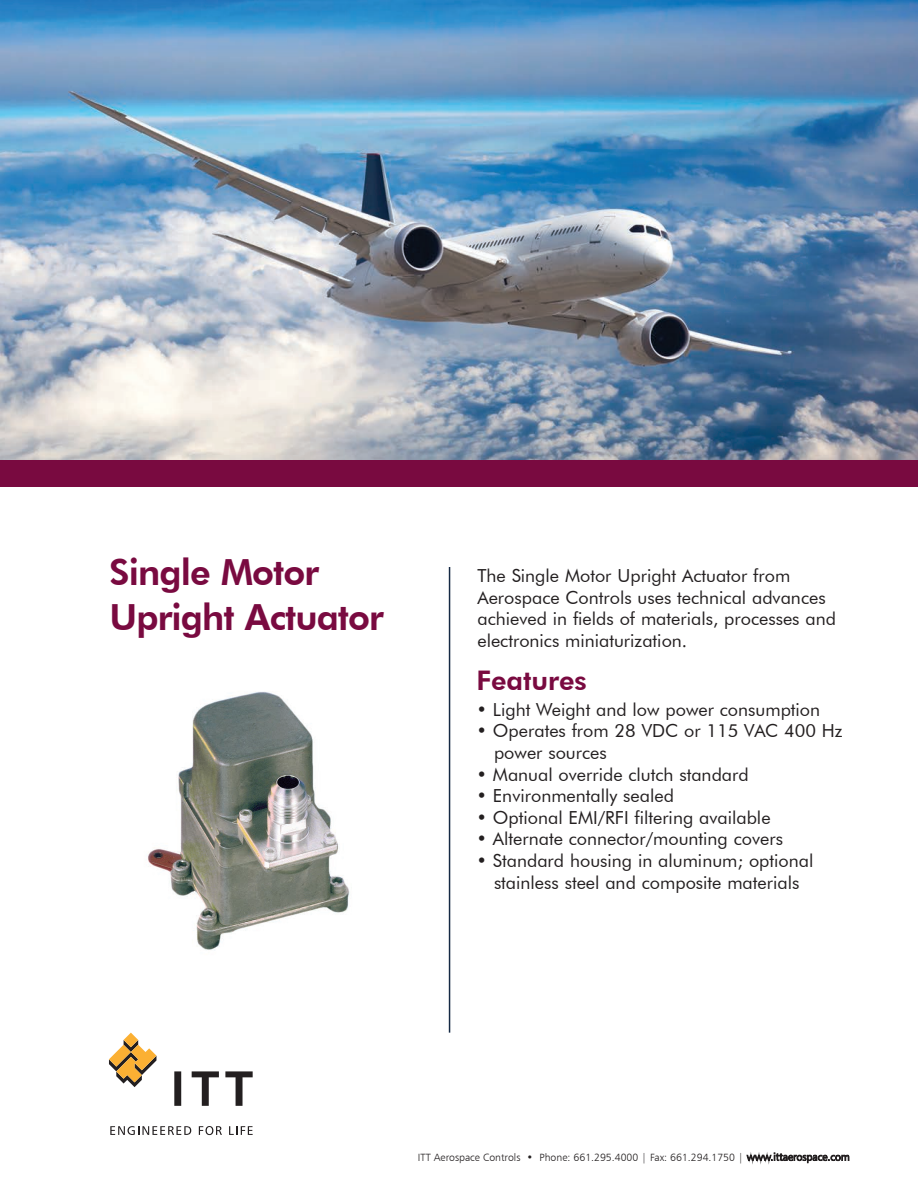
<style>
.page{position:relative;width:918px;height:1188px;background:#fff}
.page>*{position:absolute;margin:0;border:0;box-sizing:border-box;transform-origin:0 0}
.t1{font:800 36px/45px "Futura BT";letter-spacing:-.025em;color:#790a40}
.t2{font:800 27px "Futura BT";color:#790a40}
.t3{font:18px/21.6px "Futura BT";color:#231f20}
.t4{font:10.5px "Humanist 777 BT Light B";color:#231f20}
</style>
<div class="page">
<img style="left:0;top:0;width:918px;height:460px">
<svg style="left:109px;top:1033px;width:47px;height:54px"></svg>
<svg style="left:174px;top:1071px;width:7px;height:35px"></svg>
<svg style="left:192px;top:1071px;width:27px;height:35px"></svg>
<svg style="left:225px;top:1071px;width:28px;height:35px"></svg>
<svg style="left:110px;top:1126px;width:81px;height:9px"></svg>
<svg style="left:199px;top:1126px;width:23px;height:9px"></svg>
<svg style="left:229px;top:1126px;width:24px;height:9px"></svg>
<hr style="left:449px;top:567px;width:1px;height:466px;background:#152944">
<img style="left:148px;top:692px;width:202px;height:258px">
<svg style="left:747px;top:1153px;width:102px;height:10px"></svg>
<div style="left:0;top:460px;width:918px;height:27px;background:#790a40"></div>
<h1 class="t1" style="left:110px;top:550px;width:276px">Single Motor<br>Upright Actuator</h1>
<p class="t3" style="left:477px;top:565px;width:360px">The Single Motor Upright Actuator from Aerospace Controls uses technical advances achieved in fields of materials, processes and electronics miniaturization.</p>
<h2 class="t2" style="left:476px;top:664px;width:112px">Features</h2>
<p class="t3" style="left:476px;top:698px;width:345px">• Light Weight and low power consumption</p>
<p class="t3" style="left:494px;top:720px;width:350px;text-indent:-18px">• Operates from 28 VDC or 115 VAC 400 Hz power sources</p>
<p class="t3" style="left:476px;top:763px;width:274px">• Manual override clutch standard</p>
<p class="t3" style="left:476px;top:785px;width:199px">• Environmentally sealed</p>
<p class="t3" style="left:476px;top:806px;width:296px">• Optional EMI/RFI filtering available</p>
<p class="t3" style="left:476px;top:828px;width:308px">• Alternate connector/mounting covers</p>
<p class="t3" style="left:476px;top:850px;width:339px;text-align:center">• Standard housing in aluminum; optional stainless steel and composite materials</p>
<p class="t4" style="left:418px;top:1151px;width:433px">ITT Aerospace Controls • Phone: 661.295.4000 | Fax: 661.294.1750 | www.ittaerospace.com</p>
</div>
